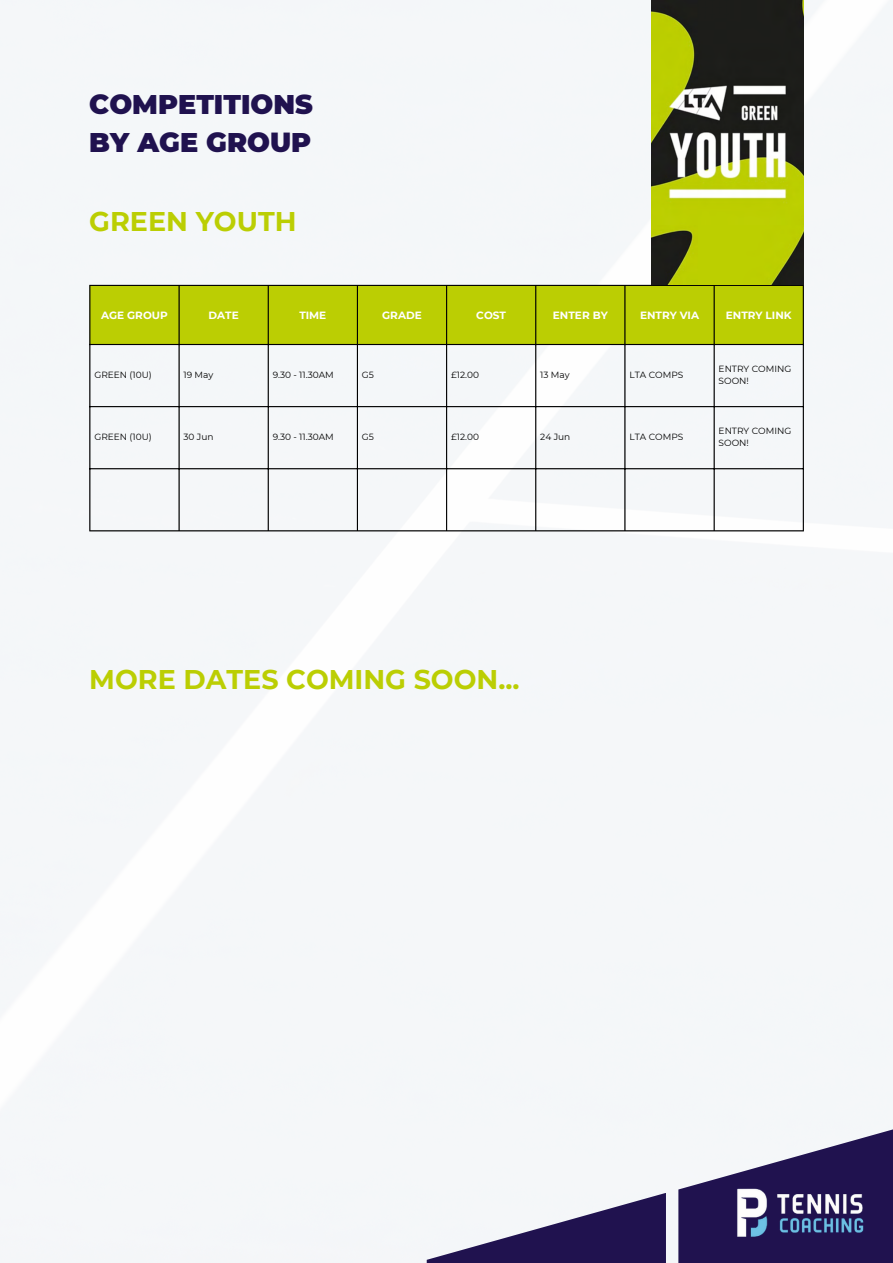
<style>
.page{position:relative;width:893px;height:1263px;background:#f5f7f9}
.page>*{position:absolute;margin:0;border:0;box-sizing:border-box;transform-origin:0 0}
.t1{font:700 27px "Montserrat";color:#bbce03}
.t2{font:900 27px/37.7px "Montserrat";color:#20124f}
.t3{font:700 10.5px "Montserrat";color:#fff}
.t4{font:9px/12.4px "Montserrat";color:#000}
</style>
<div class="page">
<div style="left:90px;top:286px;width:712px;height:58px;background:#bbce03"></div>
<hr style="left:89px;top:286px;width:1px;height:244px;background:#000">
<hr style="left:178px;top:286px;width:2px;height:244px;background:#000">
<hr style="left:268px;top:286px;width:1px;height:244px;background:#000">
<hr style="left:357px;top:286px;width:1px;height:244px;background:#000">
<hr style="left:446px;top:286px;width:1px;height:244px;background:#000">
<hr style="left:535px;top:286px;width:1px;height:244px;background:#000">
<hr style="left:624px;top:286px;width:1px;height:244px;background:#000">
<hr style="left:713px;top:286px;width:1px;height:244px;background:#000">
<hr style="left:802px;top:286px;width:2px;height:244px;background:#000">
<hr style="left:89px;top:285px;width:715px;height:1px;background:#000">
<hr style="left:89px;top:344px;width:715px;height:1px;background:#000">
<hr style="left:89px;top:406px;width:715px;height:1px;background:#000">
<hr style="left:89px;top:468px;width:715px;height:1px;background:#000">
<hr style="left:89px;top:530px;width:715px;height:1px;background:#000">
<img style="left:652px;top:0;width:152px;height:285px">
<svg style="left:678px;top:1122px;width:215px;height:141px;fill:#20124f"></svg>
<img style="left:733px;top:1184px;width:134px;height:56px">
<svg style="left:427px;top:1193px;width:239px;height:70px;fill:#20124f"></svg>
<h1 class="t2" style="left:89px;top:86px;width:225px">COMPETITIONS<br>BY AGE GROUP</h1>
<h1 class="t1" style="left:89px;top:205px;width:209px">GREEN YOUTH</h1>
<p class="t3" style="left:101px;top:308px;width:68px">AGE GROUP</p>
<p class="t3" style="left:208px;top:308px;width:32px">DATE</p>
<p class="t3" style="left:299px;top:308px;width:28px">TIME</p>
<p class="t3" style="left:382px;top:308px;width:41px">GRADE</p>
<p class="t3" style="left:476px;top:308px;width:31px">COST</p>
<p class="t3" style="left:553px;top:308px;width:56px">ENTER BY</p>
<p class="t3" style="left:640px;top:308px;width:61px">ENTRY VIA</p>
<p class="t3" style="left:726px;top:308px;width:67px">ENTRY LINK</p>
<p class="t4" style="left:94px;top:368px;width:59px">GREEN (10U)</p>
<p class="t4" style="left:184px;top:368px;width:31px">19 May</p>
<p class="t4" style="left:273px;top:368px;width:63px">9.30 - 11.30AM</p>
<p class="t4" style="left:362px;top:368px;width:14px">G5</p>
<p class="t4" style="left:451px;top:368px;width:29px">£12.00</p>
<p class="t4" style="left:540px;top:368px;width:31px">13 May</p>
<p class="t4" style="left:629px;top:368px;width:55px">LTA COMPS</p>
<p class="t4" style="left:718px;top:362px;width:74px">ENTRY COMING<br>SOON!</p>
<p class="t4" style="left:94px;top:430px;width:59px">GREEN (10U)</p>
<p class="t4" style="left:184px;top:430px;width:32px">30 Jun</p>
<p class="t4" style="left:273px;top:430px;width:63px">9.30 - 11.30AM</p>
<p class="t4" style="left:362px;top:430px;width:14px">G5</p>
<p class="t4" style="left:451px;top:430px;width:29px">£12.00</p>
<p class="t4" style="left:540px;top:430px;width:32px">24 Jun</p>
<p class="t4" style="left:629px;top:430px;width:55px">LTA COMPS</p>
<p class="t4" style="left:718px;top:424px;width:74px">ENTRY COMING<br>SOON!</p>
<h1 class="t1" style="left:89px;top:663px;width:432px">MORE DATES COMING SOON...</h1>
</div>
